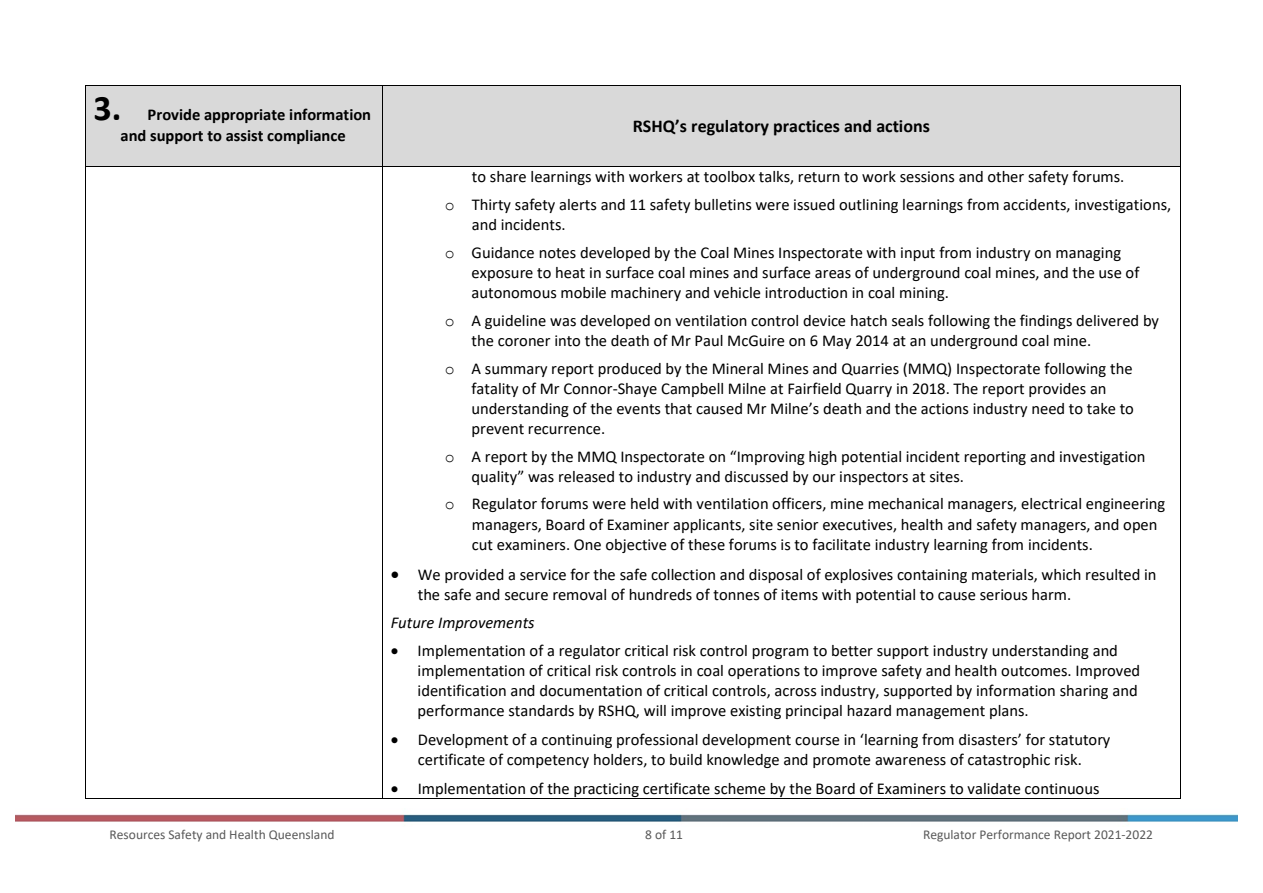
<style>
.page{position:relative;width:1263px;height:893px;background:#fff}
.page>*{position:absolute;margin:0;border:0;box-sizing:border-box;transform-origin:0 0}
.t1{font:700 18px "Calibri";color:#000}
.t2{font:16.5px/20.1px "Calibri";color:#000}
.t3{font:700 16.5px/20.2px "Calibri";letter-spacing:-.005em;color:#000;text-align:center}
.t4{font:italic 16.5px "Calibri";color:#000}
.t5{font:13.5px "Calibri";color:#595959}
.s1{font-size:36px}
.s2{font-family:"Courier New"}
</style>
<div class="page">
<img style="left:16px;top:814px;width:1222px;height:8px">
<div style="left:86px;top:86px;width:296px;height:80px;background:#d9d9d9"></div>
<div style="left:383px;top:86px;width:797px;height:80px;background:#d9d9d9"></div>
<hr style="left:86px;top:85px;width:296px;height:1px;background:#000">
<hr style="left:383px;top:85px;width:797px;height:1px;background:#000">
<hr style="left:85px;top:86px;width:1px;height:80px;background:#000">
<hr style="left:382px;top:86px;width:1px;height:80px;background:#000">
<hr style="left:1180px;top:86px;width:1px;height:80px;background:#000">
<hr style="left:86px;top:166px;width:296px;height:1px;background:#000">
<hr style="left:383px;top:166px;width:797px;height:1px;background:#000">
<hr style="left:85px;top:167px;width:1px;height:631px;background:#000">
<hr style="left:86px;top:798px;width:296px;height:1px;background:#000">
<hr style="left:382px;top:167px;width:1px;height:631px;background:#000">
<hr style="left:383px;top:798px;width:797px;height:1px;background:#000">
<hr style="left:1180px;top:167px;width:1px;height:631px;background:#000">
<p class="t3" style="left:94px;top:105px;width:279px"><span class="s1">3.</span> Provide appropriate information and support to assist compliance</p>
<p class="t1" style="left:633px;top:115px;width:299px">RSHQ’s regulatory practices and actions</p>
<p class="t2" style="left:445px;top:163px;width:728px;line-height:27.8px;text-indent:27px">to share learnings with workers at toolbox talks, return to work sessions and other safety forums.<br><span class="s2">o</span> Thirty safety alerts and 11 safety bulletins were issued outlining learnings from accidents, investigations,</p>
<p class="t2" style="left:445px;top:211px;width:678px;line-height:27.6px;text-indent:27px">and incidents.<br><span class="s2">o</span> Guidance notes developed by the Coal Mines Inspectorate with input from industry on managing</p>
<p class="t2" style="left:472px;top:262px;width:669px">exposure to heat in surface coal mines and surface areas of underground coal mines, and the use of autonomous mobile machinery and vehicle introduction in coal mining.</p>
<p class="t2" style="left:472px;top:310px;width:689px;text-indent:-27px"><span class="s2">o</span> A guideline was developed on ventilation control device hatch seals following the findings delivered by the coroner into the death of Mr Paul McGuire on 6 May 2014 at an underground coal mine.</p>
<p class="t2" style="left:472px;top:358px;width:664px;text-indent:-27px"><span class="s2">o</span> A summary report produced by the Mineral Mines and Quarries (MMQ) Inspectorate following the fatality of Mr Connor-Shaye Campbell Milne at Fairfield Quarry in 2018. The report provides an understanding of the events that caused Mr Milne’s death and the actions industry need to take to prevent recurrence.</p>
<p class="t2" style="left:472px;top:446px;width:676px;text-indent:-27px"><span class="s2">o</span> A report by the MMQ Inspectorate on “Improving high potential incident reporting and investigation quality” was released to industry and discussed by our inspectors at sites.</p>
<p class="t2" style="left:472px;top:494px;width:695px;text-indent:-27px"><span class="s2">o</span> Regulator forums were held with ventilation officers, mine mechanical managers, electrical engineering managers, Board of Examiner applicants, site senior executives, health and safety managers, and open cut examiners. One objective of these forums is to facilitate industry learning from incidents.</p>
<p class="t2" style="left:418px;top:564px;width:740px;text-indent:-27px">• We provided a service for the safe collection and disposal of explosives containing materials, which resulted in the safe and secure removal of hundreds of tonnes of items with potential to cause serious harm.</p>
<p class="t4" style="left:391px;top:612px;width:145px">Future Improvements</p>
<p class="t2" style="left:418px;top:640px;width:724px;text-indent:-27px">• Implementation of a regulator critical risk control program to better support industry understanding and implementation of critical risk controls in coal operations to improve safety and health outcomes. Improved identification and documentation of critical controls, across industry, supported by information sharing and performance standards by RSHQ, will improve existing principal hazard management plans.</p>
<p class="t2" style="left:391px;top:729px;width:721px;text-align:center">• Development of a continuing professional development course in ‘learning from disasters’ for statutory certificate of competency holders, to build knowledge and promote awareness of catastrophic risk.</p>
<p class="t2" style="left:391px;top:778px;width:710px">• Implementation of the practicing certificate scheme by the Board of Examiners to validate continuous</p>
<p class="t5" style="left:110px;top:826px;width:226px">Resources Safety and Health Queensland</p>
<p class="t5" style="left:645px;top:826px;width:40px">8 of 11</p>
<p class="t5" style="left:923px;top:826px;width:231px">Regulator Performance Report 2021-2022</p>
</div>
